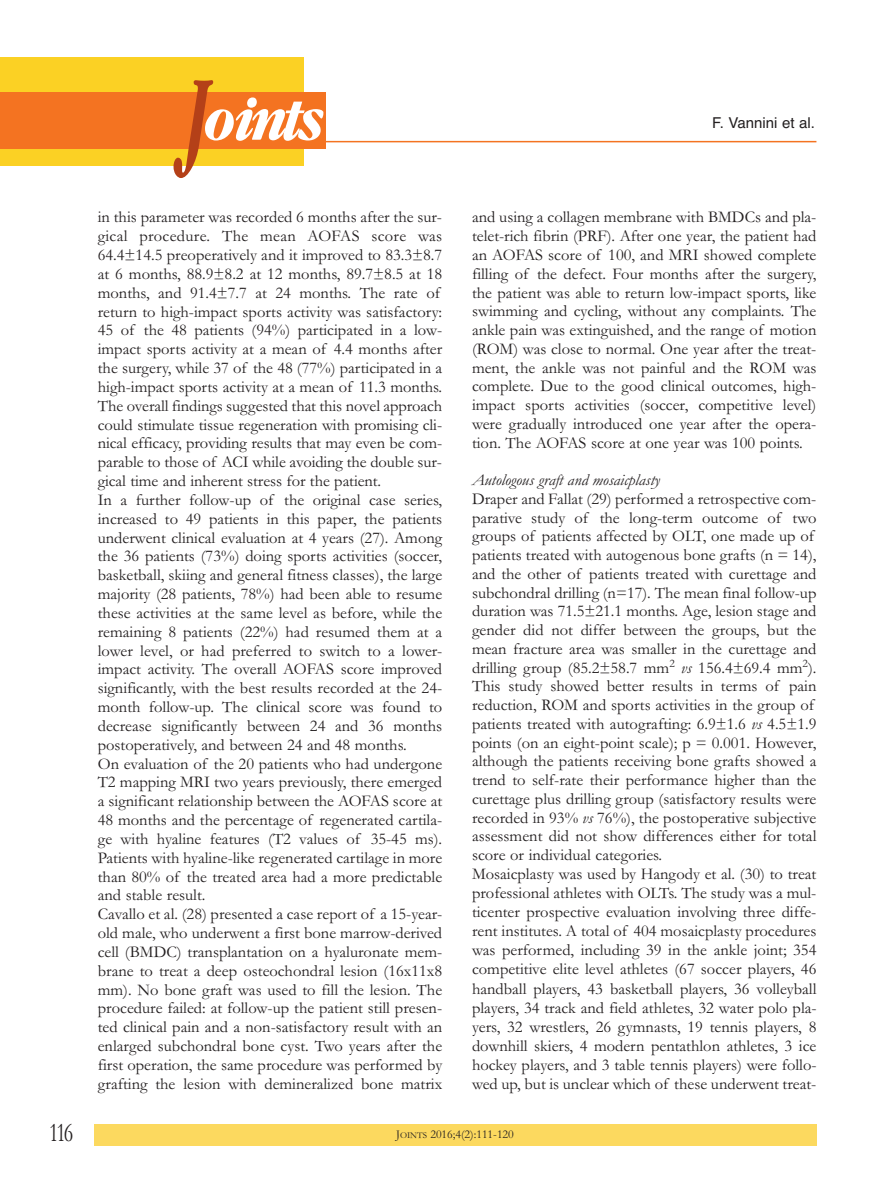
<style>
.page{position:relative;width:893px;height:1191px;background:#fff}
.page>*{position:absolute;margin:0;border:0;box-sizing:border-box;transform-origin:0 0}
.t1{font:italic 700 55.8px "Garamond Cond";letter-spacing:-.085em;color:#fff}
.t2{font:27px "Garamond";color:#231f20;scale:.75 1}
.t3{font:16.5px/18.9px "Garamond";color:#231f20}
.t4{font:italic 16.5px "Garamond";color:#231f20}
.t5{font:15px "Helvetica";color:#231f20}
.t6{font:12px "Garamond";color:#231f20}
.s1{font-size:99.9px;color:#b44018}
.s2{font-style:italic}
.s3{font-size:9px}
</style>
<div class="page">
<div style="left:0;top:57px;width:304px;height:109px;background:#fbd124"></div>
<div style="left:0;top:92px;width:326px;height:56px;background:#f47321"></div>
<div style="left:94px;top:1124px;width:722px;height:21px;background:#fcd95f"></div>
<hr style="left:176px;top:141px;width:640px;height:1px;background:#f47321">
<h2 class="t2" style="left:49px;top:1116px;width:33px">116</h2>
<h1 class="t1" style="left:181px;top:88px;width:140px"><span class="s1">J</span>oints</h1>
<p class="t5" style="left:712px;top:114px;width:104px">F. Vannini et al.</p>
<p class="t3" style="left:98px;top:207px;width:346px">in this parameter was recorded 6 months after the sur&shy;gical procedure. the mean AoFAs score was 64.4±14.5 preoperatively and it improved to 83.3±8.7 at 6 months, 88.9±8.2 at 12 months, 89.7±8.5 at 18 months, and 91.4±7.7 at 24 months. the rate of return to high-impact sports activity was satisfactory:<br>45 of the 48 patients (94%) participated in a low&shy;impact sports activity at a mean of 4.4 months after the surgery, while 37 of the 48 (77%) participated in a high-impact sports activity at a mean of 11.3 months. the overall findings suggested that this novel approach could stimulate tissue regeneration with promising cli&shy;nical efficacy, providing results that may even be com&shy;parable to those of ACi while avoiding the double sur&shy;gical time and inherent stress for the patient.<br>in a further follow-up of the original case series, increased to 49 patients in this paper, the patients underwent clinical evaluation at 4 years (27). Among the 36 patients (73%) doing sports activities (soccer, basketball, skiing and general fitness classes), the large majority (28 patients, 78%) had been able to resume these activities at the same level as before, while the remaining 8 patients (22%) had resumed them at a lower level, or had preferred to switch to a lower&shy;impact activity. the overall AoFAs score improved significantly, with the best results recorded at the 24- month follow-up. the clinical score was found to decrease significantly between 24 and 36 months postoperatively, and between 24 and 48 months.<br>on evaluation of the 20 patients who had undergone t2 mapping MRi two years previously, there emerged a significant relationship between the AoFAs score at 48 months and the percentage of regenerated cartila&shy;ge with hyaline features (t2 values of 35-45 ms).<br>Patients with hyaline-like regenerated cartilage in more than 80% of the treated area had a more predictable and stable result.<br>Cavallo et al. (28) presented a case report of a 15-year&shy;old male, who underwent a first bone marrow-derived cell (BMDC) transplantation on a hyaluronate mem&shy;brane to treat a deep osteochondral lesion (16x11x8 mm). no bone graft was used to fill the lesion. the procedure failed: at follow-up the patient still presen&shy;ted clinical pain and a non-satisfactory result with an enlarged subchondral bone cyst. two years after the first operation, the same procedure was performed by grafting the lesion with demineralized bone matrix</p>
<p class="t3" style="left:472px;top:207px;width:346px;text-align:justify">and using a collagen membrane with BMDCs and pla&shy;telet-rich fibrin (PRF). After one year, the patient had an AoFAs score of 100, and MRi showed complete filling of the defect. Four months after the surgery, the patient was able to return low-impact sports, like swimming and cycling, without any complaints. the ankle pain was extinguished, and the range of motion (RoM) was close to normal. one year after the treat&shy;ment, the ankle was not painful and the RoM was complete. Due to the good clinical outcomes, high&shy;impact sports activities (soccer, competitive level) were gradually introduced one year after the opera&shy;tion. the AoFAs score at one year was 100 points.</p>
<p class="t4" style="left:472px;top:470px;width:190px">Autologous graft and mosaicplasty</p>
<p class="t3" style="left:472px;top:488px;width:346px">Draper and Fallat (29) performed a retrospective com&shy;parative study of the long-term outcome of two groups of patients affected by oLt, one made up of patients treated with autogenous bone grafts (n = 14), and the other of patients treated with curettage and subchondral drilling (n=17). the mean final follow-up duration was 71.5±21.1 months. Age, lesion stage and gender did not differ between the groups, but the mean fracture area was smaller in the curettage and drilling group (85.2±58.7 mm<sup>2</sup> <span class="s2">vs</span> 156.4±69.4 mm<sup>2</sup>). this study showed better results in terms of pain reduction, RoM and sports activities in the group of patients treated with autografting: 6.9±1.6 <span class="s2">vs</span> 4.5±1.9 points (on an eight-point scale); p = 0.001. However, although the patients receiving bone grafts showed a trend to self-rate their performance higher than the curettage plus drilling group (satisfactory results were recorded in 93% <span class="s2">vs</span> 76%), the postoperative subjective assessment did not show differences either for total score or individual categories.<br>Mosaicplasty was used by Hangody et al. (30) to treat professional athletes with oLts. the study was a mul&shy;ticenter prospective evaluation involving three diffe&shy;rent institutes. A total of 404 mosaicplasty procedures was performed, including 39 in the ankle joint; 354 competitive elite level athletes (67 soccer players, 46 handball players, 43 basketball players, 36 volleyball players, 34 track and field athletes, 32 water polo pla&shy;yers, 32 wrestlers, 26 gymnasts, 19 tennis players, 8 downhill skiers, 4 modern pentathlon athletes, 3 ice hockey players, and 3 table tennis players) were follo&shy;wed up, but is unclear which of these underwent treat-</p>
<p class="t6" style="left:396px;top:1126px;width:119px">J<span class="s3">oints</span> 2016;4(2):111-120</p>
</div>
